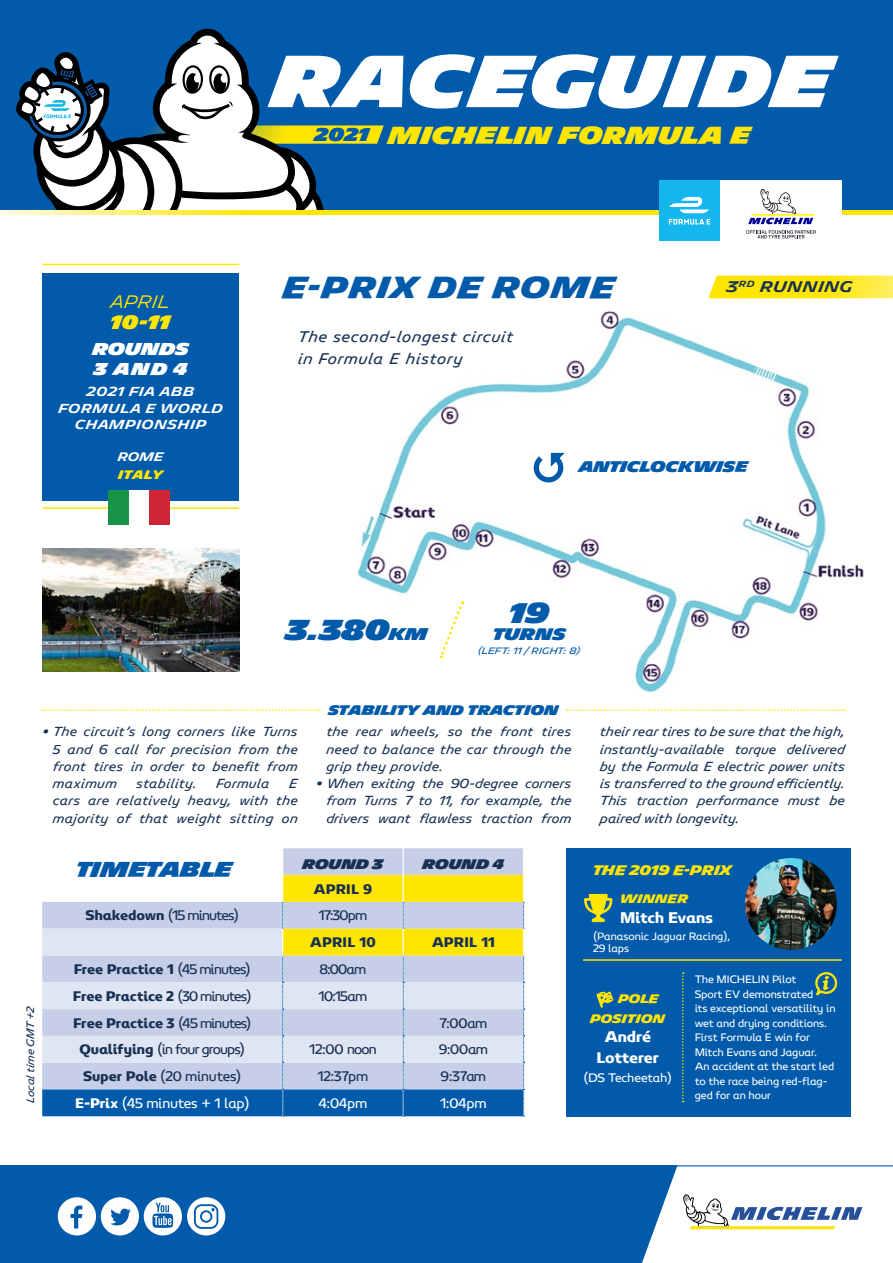
<style>
.page{position:relative;width:893px;height:1263px;background:#fff}
.page>*{position:absolute;margin:0;border:0;box-sizing:border-box;transform-origin:0 0}
.t1{font:900 71.4px "Michelin Unit Titling";letter-spacing:-.005em;color:#fff}
.t2{font:700 29.7px "Michelin Unit Titling";letter-spacing:.02em;color:#015aaa}
.t3{font:900 28.05px "Michelin Unit Titling";color:#015aaa}
.t4{font:900 27.6px "Michelin Unit Titling";color:#015aaa}
.t5{font:900 24px "Michelin Unit Titling";color:#ffe601}
.t6{font:900 21px "Michelin Unit Titling";letter-spacing:-.05em;color:#015aaa}
.t7{font:900 18.9px "Michelin Unit Titling";color:#ffe601}
.t8{font:900 18px "Michelin Unit Titling";color:#015aaa}
.t9{font:300 17.55px "Michelin Unit Titling";letter-spacing:-.015em;color:#ffe601}
.t10{font:900 16.8px/20.1px "Michelin Unit Titling";letter-spacing:-.015em;color:#fff}
.t11{font:900 16.2px "Michelin Unit Titling";letter-spacing:-.015em;color:#015aaa}
.t12{font:italic 15px/22.5px "Michelin Unit Text";letter-spacing:.045em;color:#183153}
.t13{font:700 15px/20.1px "Michelin Unit Text";letter-spacing:-.02em;color:#fff;text-align:center}
.t14{font:900 15px "Michelin Unit Titling";letter-spacing:-.025em;color:#015aaa}
.t15{font:600 15px "Michelin Unit Titling";letter-spacing:.02em;color:#183153}
.t16{font:13.5px "Michelin Unit Text";letter-spacing:-.065em;color:#183153}
.t17{font:700 13.5px "Michelin Unit Text";letter-spacing:-.015em;color:#183153}
.t18{font:13.5px "Michelin Unit Text";letter-spacing:-.025em;color:#fff}
.t19{font:900 13.5px "Michelin Unit Titling";letter-spacing:-.035em;color:#015aaa}
.t20{font:13.5px "Michelin Unit Text";letter-spacing:-.025em;color:#183153}
.t21{font:700 13.5px "Michelin Unit Titling";letter-spacing:-.015em;color:#ffe601}
.t22{font:900 13.5px "Michelin";letter-spacing:-.02em;color:#183153}
.t23{font:italic 12.75px/17.2px "Michelin Unit Text";letter-spacing:.01em;color:#183153;text-align:justify}
.t24{font:600 12.75px/16.5px "Michelin Unit Titling";letter-spacing:.03em;color:#fff;text-align:center}
.t25{font:700 12px/19.5px "Michelin Unit Titling";letter-spacing:-.01em;color:#ffe601}
.t26{font:12px "Michelin Unit Text";letter-spacing:-.02em;color:#fff}
.t27{font:600 12px "Michelin Unit Titling";color:#fff}
.t28{font:10.5px/14.4px "Michelin Unit Text";letter-spacing:-.015em;color:#fff}
.t29{font:italic 10.5px "Michelin Unit Text";color:#183153}
.t30{font:9px "Michelin Unit Titling";letter-spacing:-.015em;color:#015aaa}
.s1{font-size:16.5px}
.s2{font-weight:700}
.s3{font-weight:400}
</style>
<div class="page">
<div style="left:0;top:1165px;width:893px;height:98px;background:#015aaa"></div>
<svg style="left:58px;top:1197px;width:124px;height:38px"></svg>
<svg style="left:642px;top:1165px;width:251px;height:98px;background:#dee7ec"></svg>
<div style="left:187px;top:1197px;width:38px;height:38px;background:#fff;border-radius:50%"></div>
<svg style="left:194px;top:1204px;width:24px;height:25px"></svg>
<div style="left:0;top:0;width:893px;height:210px;background:#015aaa"></div>
<svg style="left:0;top:210px;width:893px;height:4px;background:#ffe929"></svg>
<svg style="left:16px;top:29px;width:368px;height:181px"></svg>
<svg style="left:708px;top:276px;width:185px;height:22px;background:#ffe818"></svg>
<div style="left:566px;top:848px;width:285px;height:268px;background:#015aaa"></div>
<img style="left:745px;top:858px;width:92px;height:92px;border-radius:46px">
<div style="left:43px;top:273px;width:196px;height:227px;background:#015aaa"></div>
<hr style="left:43px;top:264px;width:196px;height:1px;background:#ffe601">
<hr style="left:43px;top:507px;width:196px;height:2px;background:#ffe601">
<img style="left:43px;top:549px;width:196px;height:123px">
<img style="left:357px;top:311px;width:507px;height:382px">
<svg style="left:42px;top:848px;width:483px;height:269px;background:#c4cfd0"></svg>
<div style="left:720px;top:180px;width:122px;height:61px;background:#fff"></div>
<svg style="left:748px;top:189px;width:67px;height:35px"></svg>
<div style="left:659px;top:180px;width:61px;height:61px;background:#14b7ed"></div>
<svg style="left:669px;top:219px;width:41px;height:6px"></svg>
<svg style="left:669px;top:197px;width:40px;height:16px"></svg>
<svg style="left:746px;top:230px;width:70px;height:8px"></svg>
<div style="left:108px;top:490px;width:21px;height:35px;background:#189347"></div>
<div style="left:129px;top:490px;width:21px;height:35px;background:#fff"></div>
<div style="left:150px;top:490px;width:20px;height:35px;background:#ce2537"></div>
<hr style="left:583px;top:959px;width:259px;height:2px;background:#ffe601">
<svg style="left:682px;top:972px;width:2px;height:130px"></svg>
<svg style="left:597px;top:992px;width:16px;height:15px"></svg>
<svg style="left:584px;top:893px;width:29px;height:30px"></svg>
<svg style="left:815px;top:972px;width:23px;height:23px"></svg>
<svg style="left:42px;top:709px;width:278px;height:2px"></svg>
<svg style="left:567px;top:709px;width:278px;height:2px"></svg>
<p class="t1" style="left:272px;top:40px;width:563px">RACEGUIDE</p>
<p class="t8" style="left:315px;top:124px;width:56px">2021</p>
<p class="t5" style="left:388px;top:121px;width:364px">MICHELIN FORMULA E</p>
<p class="t9" style="left:111px;top:292px;width:61px">APRIL</p>
<p class="t7" style="left:111px;top:311px;width:62px">10-11</p>
<p class="t10" style="left:93px;top:339px;width:98px">ROUNDS<br>3 AND 4</p>
<p class="t24" style="left:58px;top:383px;width:166px">2021 FIA ABB<br>FORMULA E WORLD<br>CHAMPIONSHIP</p>
<p class="t27" style="left:118px;top:449px;width:47px">ROME</p>
<p class="t25" style="left:118px;top:466px;width:47px">ITALY</p>
<p class="t2" style="left:283px;top:270px;width:334px">E-PRIX DE ROME</p>
<p class="t12" style="left:298px;top:325px;width:217px">The second-longest circuit in Formula E history</p>
<p class="t15" style="left:727px;top:278px;width:128px">3<sup>RD</sup> RUNNING</p>
<p class="t14" style="left:579px;top:458px;width:171px">ANTICLOCKWISE</p>
<p class="t3" style="left:286px;top:614px;width:144px">3.380<span class="s1">KM</span></p>
<p class="t4" style="left:509px;top:597px;width:42px">19</p>
<p class="t11" style="left:493px;top:625px;width:75px">TURNS</p>
<p class="t30" style="left:478px;top:645px;width:103px">(LEFT: 11 / RIGHT: 8)</p>
<p class="t23" style="left:53px;top:723px;width:246px;text-indent:-11px">• The circuit’s long corners like Turns 5 and 6 call for precision from the front tires in order to benefit from maximum</p>
<p class="t23" style="left:136px;top:775px;width:62px">stability.</p>
<p class="t23" style="left:216px;top:775px;width:55px">Formula</p>
<p class="t23" style="left:53px;top:775px;width:246px;text-indent:236px">E cars are relatively heavy, with the majority of that weight sitting on</p>
<p class="t19" style="left:328px;top:702px;width:232px">STABILITY AND TRACTION</p>
<p class="t23" style="left:326px;top:723px;width:246px">the rear wheels, so the front tires need to balance the car through the grip they provide.</p>
<p class="t23" style="left:326px;top:775px;width:247px;text-indent:-11px">• When exiting the 90-degree corners from Turns 7 to 11, for example, the drivers want flawless traction from</p>
<p class="t29" style="left:24px;top:1103px;width:99px;rotate:-90deg">Local time GMT +2</p>
<p class="t6" style="left:76px;top:858px;width:158px">TIMETABLE</p>
<p class="t22" style="left:302px;top:856px;width:83px">ROUND 3</p>
<p class="t22" style="left:423px;top:856px;width:83px">ROUND 4</p>
<p class="t17" style="left:314px;top:880px;width:60px">APRIL 9</p>
<p class="t16" style="left:86px;top:907px;width:155px"><span class="s2">Shakedown</span> (15 minutes)</p>
<p class="t16" style="left:319px;top:907px;width:50px">17:30pm</p>
<p class="t17" style="left:310px;top:934px;width:67px">APRIL 10</p>
<p class="t17" style="left:432px;top:934px;width:65px">APRIL 11</p>
<p class="t17" style="left:74px;top:961px;width:179px">Free Practice 1 <span class="s3">(45 minutes)</span></p>
<p class="t16" style="left:320px;top:961px;width:48px">8:00am</p>
<p class="t17" style="left:73px;top:988px;width:180px">Free Practice 2 <span class="s3">(30 minutes)</span></p>
<p class="t16" style="left:319px;top:988px;width:50px">10:15am</p>
<p class="t17" style="left:73px;top:1014px;width:180px">Free Practice 3 <span class="s3">(45 minutes)</span></p>
<p class="t16" style="left:439px;top:1014px;width:50px">7:00am</p>
<p class="t16" style="left:80px;top:1041px;width:167px"><span class="s2">Qualifying</span> (in four groups)</p>
<p class="t16" style="left:309px;top:1041px;width:69px">12:00 noon</p>
<p class="t16" style="left:439px;top:1041px;width:51px">9:00am</p>
<p class="t20" style="left:83px;top:1068px;width:160px"><span class="s2">Super Pole</span> (20 minutes)</p>
<p class="t16" style="left:317px;top:1068px;width:52px">12:37pm</p>
<p class="t16" style="left:441px;top:1068px;width:47px">9:37am</p>
<p class="t18" style="left:75px;top:1095px;width:176px"><span class="s2">E-Prix</span> (45 minutes + 1 lap)</p>
<p class="t18" style="left:318px;top:1095px;width:50px">4:04pm</p>
<p class="t18" style="left:440px;top:1095px;width:48px">1:04pm</p>
<p class="t23" style="left:600px;top:723px;width:246px">their rear tires to be sure that the high, instantly-available torque delivered by the Formula E electric power units is transferred to the ground efficiently.<br>This traction performance must be paired with longevity.</p>
<p class="t21" style="left:593px;top:862px;width:141px">THE 2019 E-PRIX</p>
<p class="t25" style="left:620px;top:889px;width:70px">WINNER</p>
<p class="t13" style="left:620px;top:907px;width:94px">Mitch Evans</p>
<p class="t28" style="left:593px;top:930px;width:139px;line-height:12.6px">(Panasonic Jaguar Racing),<br>29 laps</p>
<p class="t25" style="left:590px;top:989px;width:77px;text-indent:28px">POLE<br>POSITION</p>
<p class="t13" style="left:596px;top:1027px;width:64px">André<br>Lotterer</p>
<p class="t26" style="left:583px;top:1070px;width:90px">(DS Techeetah)</p>
<p class="t28" style="left:695px;top:972px;width:143px">The MICHELIN Pilot<br>Sport EV demonstrated<br>its exceptional versatility in wet and drying conditions.</p>
<p class="t28" style="left:695px;top:1030px;width:124px">First Formula E win for<br>Mitch Evans and Jaguar.</p>
<p class="t28" style="left:695px;top:1059px;width:141px">An accident at the start led to the race being red-flag&shy;ged for an hour</p>
</div>
